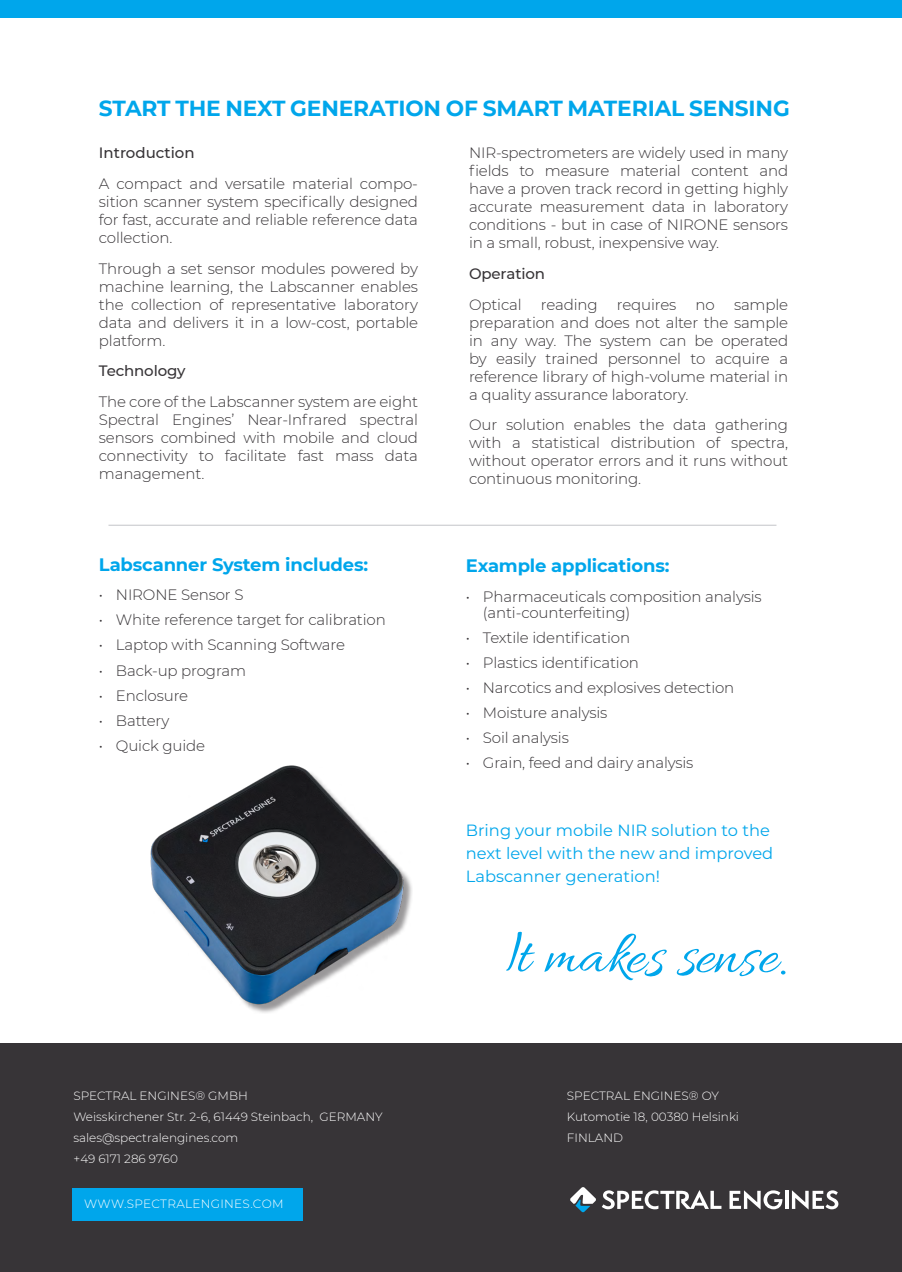
<style>
.page{position:relative;width:902px;height:1272px;background:#fff}
.page>*{position:absolute;margin:0;border:0;box-sizing:border-box;transform-origin:0 0}
.t1{font:700 21.75px "Montserrat";letter-spacing:-.005em;color:#00a6eb}
.t2{font:700 18px "Montserrat";letter-spacing:-.01em;color:#00a6eb}
.t3{font:16.35px/23px "Montserrat";color:#00a6eb}
.t4{font:300 15px/18px "Montserrat";letter-spacing:-.01em;color:#373437;text-align:justify}
.t5{font:500 15px "Montserrat";letter-spacing:-.01em;color:#373437}
.t6{font:300 12px/21px "Montserrat";color:#fff}
.t7{font:300 12px "Montserrat";letter-spacing:.025em;color:#fff}
</style>
<div class="page">
<div style="left:0;top:1043px;width:901px;height:228px;background:#373437"></div>
<svg style="left:729px;top:1190px;width:53px;height:19px"></svg>
<hr style="left:785px;top:1190px;width:3px;height:18px;background:#fff">
<svg style="left:791px;top:1190px;width:47px;height:19px"></svg>
<svg style="left:570px;top:1187px;width:151px;height:25px"></svg>
<div style="left:72px;top:1187px;width:231px;height:33px;background:#00a6eb"></div>
<div style="left:0;top:0;width:901px;height:18px;background:#00a6eb"></div>
<hr style="left:108px;top:525px;width:668px;height:1px;background:#c3c5c8">
<img style="left:150px;top:765px;width:262px;height:248px">
<svg style="left:506px;top:931px;width:29px;height:40px"></svg>
<svg style="left:544px;top:933px;width:122px;height:47px"></svg>
<svg style="left:676px;top:948px;width:109px;height:29px"></svg>
<h1 class="t1" style="left:99px;top:92px;width:692px">START THE NEXT GENERATION OF SMART MATERIAL SENSING</h1>
<p class="t5" style="left:99px;top:142px;width:97px">Introduction</p>
<p class="t4" style="left:99px;top:174px;width:320px">A compact and versatile material compo&shy;sition scanner system specifically designed for fast, accurate and reliable reference data collection.</p>
<p class="t4" style="left:99px;top:259px;width:320px">Through a set sensor modules powered by machine learning, the Labscanner enables the collection of representative laboratory data and delivers it in a low-cost, portable platform.</p>
<p class="t5" style="left:99px;top:360px;width:88px">Technology</p>
<p class="t4" style="left:99px;top:392px;width:320px">The core of the Labscanner system are eight Spectral Engines’ Near-Infrared spectral sensors combined with mobile and cloud connectivity to facilitate fast mass data management.</p>
<p class="t4" style="left:469px;top:143px;width:320px">NIR-spectrometers are widely used in many fields to measure material content and have a proven track record in getting highly accurate measurement data in laboratory conditions - but in case of NIRONE sensors in a small, robust, inexpensive way.</p>
<p class="t5" style="left:469px;top:263px;width:77px">Operation</p>
<p class="t4" style="left:469px;top:295px;width:54px">Optical</p>
<p class="t4" style="left:541px;top:295px;width:58px">reading</p>
<p class="t4" style="left:616px;top:295px;width:61px">requires</p>
<p class="t4" style="left:695px;top:295px;width:21px">no</p>
<p class="t4" style="left:469px;top:295px;width:320px;text-indent:265px">sample preparation and does not alter the sample in any way. The system can be operated by easily trained personnel to acquire a reference library of high-volume material in a quality assurance laboratory.</p>
<p class="t4" style="left:469px;top:415px;width:320px">Our solution enables the data gathering with a statistical distribution of spectra, without operator errors and it runs without continuous monitoring.</p>
<p class="t2" style="left:99px;top:552px;width:271px">Labscanner System includes:</p>
<p class="t4" style="left:99px;top:585px;width:146px">• NIRONE Sensor S</p>
<p class="t4" style="left:99px;top:610px;width:288px">• White reference target for calibration</p>
<p class="t4" style="left:99px;top:635px;width:247px">• Laptop with Scanning Software</p>
<p class="t4" style="left:99px;top:660px;width:149px">• Back-up program</p>
<p class="t4" style="left:99px;top:685px;width:91px">• Enclosure</p>
<p class="t4" style="left:99px;top:710px;width:72px">• Battery</p>
<p class="t4" style="left:99px;top:735px;width:108px">• Quick guide</p>
<p class="t2" style="left:466px;top:553px;width:205px">Example applications:</p>
<p class="t4" style="left:483px;top:587px;width:280px;line-height:16.5px;text-indent:-17px">• Pharmaceuticals composition analysis (anti-counterfeiting)</p>
<p class="t4" style="left:466px;top:628px;width:166px">• Textile identification</p>
<p class="t4" style="left:466px;top:653px;width:175px">• Plastics identification</p>
<p class="t4" style="left:466px;top:678px;width:270px">• Narcotics and explosives detection</p>
<p class="t4" style="left:466px;top:703px;width:143px">• Moisture analysis</p>
<p class="t4" style="left:466px;top:728px;width:104px">• Soil analysis</p>
<p class="t4" style="left:466px;top:753px;width:229px">• Grain, feed and dairy analysis</p>
<p class="t3" style="left:466px;top:817px;width:309px">Bring your mobile NIR solution to the next level with the new and improved<br>Labscanner generation!</p>
<p class="t6" style="left:73px;top:1085px;width:311px">SPECTRAL ENGINES® GMBH<br>Weisskirchener Str. 2-6, 61449 Steinbach, GERMANY sales@spectralengines.com<br>+49 6171 286 9760</p>
<p class="t7" style="left:84px;top:1195px;width:201px">WWW.SPECTRALENGINES.COM</p>
<p class="t6" style="left:567px;top:1085px;width:174px">SPECTRAL ENGINES® OY<br>Kutomotie 18, 00380 Helsinki<br>FINLAND</p>
</div>
